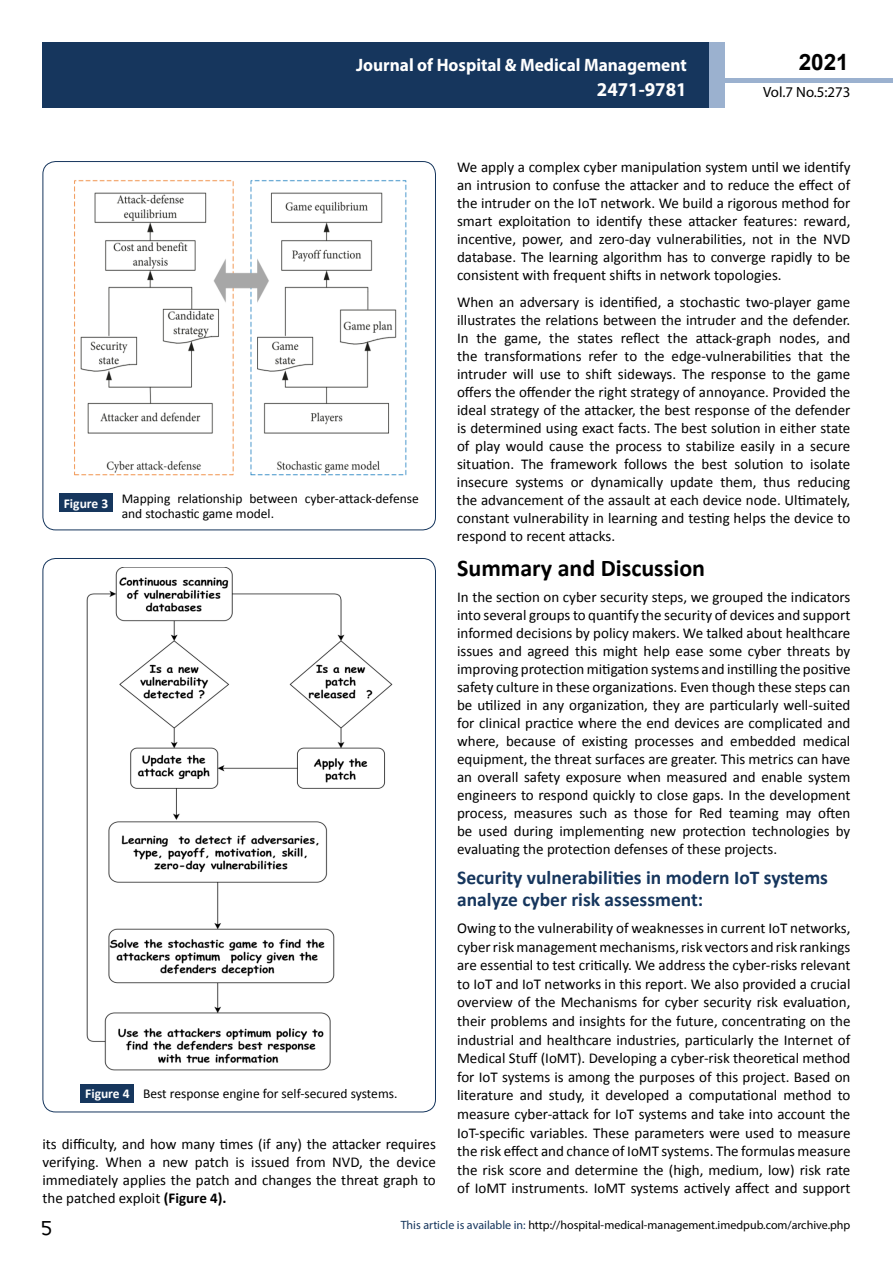
<style>
.page{position:relative;width:893px;height:1263px;background:#fff}
.page>*{position:absolute;margin:0;border:0;box-sizing:border-box;transform-origin:0 0}
.t1{font:25.5px "Tunga";color:#000}
.t2{font:700 24px "Calibri";color:#000}
.t3{font:700 22.5px "Arial";color:#000}
.t4{font:700 19.65px "Myriad Pro";color:#fff;scale:.96 1}
.t5{font:700 19.5px/21.5px "Calibri";color:#16365d}
.t6{font:700 18px/21.6px "Myriad Pro";color:#fff;text-align:right;scale:.96 1}
.t7{font:15px/18px "Calibri";color:#000;text-align:justify}
.t8{font:14.85px "Myriad Pro";color:#000}
.t9{font:13.5px/14.9px "Calibri";color:#000}
.t10{font:12px "Myriad Pro";color:#000}
.s1{font-weight:700;color:#fff}
.s2{font-weight:700}
.s3{color:#16365d}
</style>
<div class="page">
<hr style="left:725px;top:78px;width:168px;height:4px;background:#9bb1cf">
<div style="left:43px;top:42px;width:666px;height:66px;background:#16365d"></div>
<div style="left:709px;top:42px;width:16px;height:66px;background:#9bb1cf"></div>
<div style="left:43px;top:161px;width:393px;height:369px;border:1px solid #16365d;border-radius:13px"></div>
<img style="left:74px;top:180px;width:333px;height:296px">
<div style="left:60px;top:493px;width:53px;height:19px;background:#16365d"></div>
<img style="left:86px;top:568px;width:306px;height:503px">
<div style="left:81px;top:1084px;width:53px;height:19px;background:#16365d"></div>
<p class="t6" style="left:517px;top:53px;width:198px">ARCHIVOS DE MEDICINA<br>ISSN 1698-9465</p>
<h3 class="t3" style="left:799px;top:47px;width:52px">2021</h3>
<p class="t6" style="left:356px;top:54px;width:346px">Journal of Hospital &amp; Medical Management</p>
<h3 class="t4" style="left:597px;top:76px;width:95px">2471-9781</h3>
<p class="t8" style="left:763px;top:83px;width:89px">Vol.7 No.5:273</p>
<p class="t9" style="left:122px;top:491px;width:299px;text-indent:-58px"><span class="s1">Figure 3</span> Mapping relationship between cyber-attack-defense and stochastic game model.</p>
<p class="t9" style="left:85px;top:1086px;width:314px"><span class="s1">Figure 4</span> Best response engine for self-secured systems.</p>
<p class="t7" style="left:42px;top:1134px;width:395px">its difficulty, and how many times (if any) the attacker requires verifying. When a new patch is issued from NVD, the device immediately applies the patch and changes the threat graph to the patched exploit <span class="s2">(Figure 4).</span></p>
<p class="t7" style="left:457px;top:158px;width:395px">We apply a complex cyber manipulation system until we identify an intrusion to confuse the attacker and to reduce the effect of the intruder on the IoT network. We build a rigorous method for smart exploitation to identify these attacker features: reward, incentive, power, and zero-day vulnerabilities, not in the NVD database. The learning algorithm has to converge rapidly to be consistent with frequent shifts in network topologies.</p>
<p class="t7" style="left:457px;top:293px;width:395px">When an adversary is identified, a stochastic two-player game illustrates the relations between the intruder and the defender.<br>In the game, the states reflect the attack-graph nodes, and the transformations refer to the edge-vulnerabilities that the intruder will use to shift sideways. The response to the game offers the offender the right strategy of annoyance. Provided the ideal strategy of the attacker, the best response of the defender is determined using exact facts. The best solution in either state of play would cause the process to stabilize easily in a secure situation. The framework follows the best solution to isolate insecure systems or dynamically update them, thus reducing the advancement of the assault at each device node. Ultimately, constant vulnerability in learning and testing helps the device to respond to recent attacks.</p>
<h2 class="t2" style="left:457px;top:553px;width:249px">Summary and Discussion</h2>
<p class="t7" style="left:457px;top:588px;width:395px">In the section on cyber security steps, we grouped the indicators into several groups to quantify the security of devices and support informed decisions by policy makers. We talked about healthcare issues and agreed this might help ease some cyber threats by improving protection mitigation systems and instilling the positive safety culture in these organizations. Even though these steps can be utilized in any organization, they are particularly well-suited for clinical practice where the end devices are complicated and where, because of existing processes and embedded medical equipment, the threat surfaces are greater. This metrics can have an overall safety exposure when measured and enable system engineers to respond quickly to close gaps. In the development process, measures such as those for Red teaming may often be used during implementing new protection technologies by evaluating the protection defenses of these projects.</p>
<h3 class="t5" style="left:457px;top:867px;width:372px">Security vulnerabilities in modern IoT systems analyze cyber risk assessment:</h3>
<p class="t7" style="left:457px;top:919px;width:395px;line-height:18.6px">Owing to the vulnerability of weaknesses in current IoT networks, cyberriskmanagementmechanisms,risk vectors and risk rankings are essential to test critically. We address the cyber-risks relevant to IoT and IoT networks in this report. We also provided a crucial overview of the Mechanisms for cyber security risk evaluation, their problems and insights for the future, concentrating on the industrial and healthcare industries, particularly the Internet of Medical Stuff (IoMT). Developing a cyber-risk theoretical method for IoT systems is among the purposes of this project. Based on literature and study, it developed a computational method to measure cyber-attack for IoT systems and take into account the IoT-specific variables. These parameters were used to measure the risk effect and chance of IoMT systems. The formulas measure the risk score and determine the (high, medium, low) risk rate of IoMT instruments. IoMT systems actively affect and support</p>
<h1 class="t1" style="left:41px;top:1211px;width:13px">5</h1>
<p class="t10" style="left:401px;top:1218px;width:451px"><span class="s3">This article is available in:</span> http://hospital-medical-management.imedpub.com/archive.php</p>
</div>
